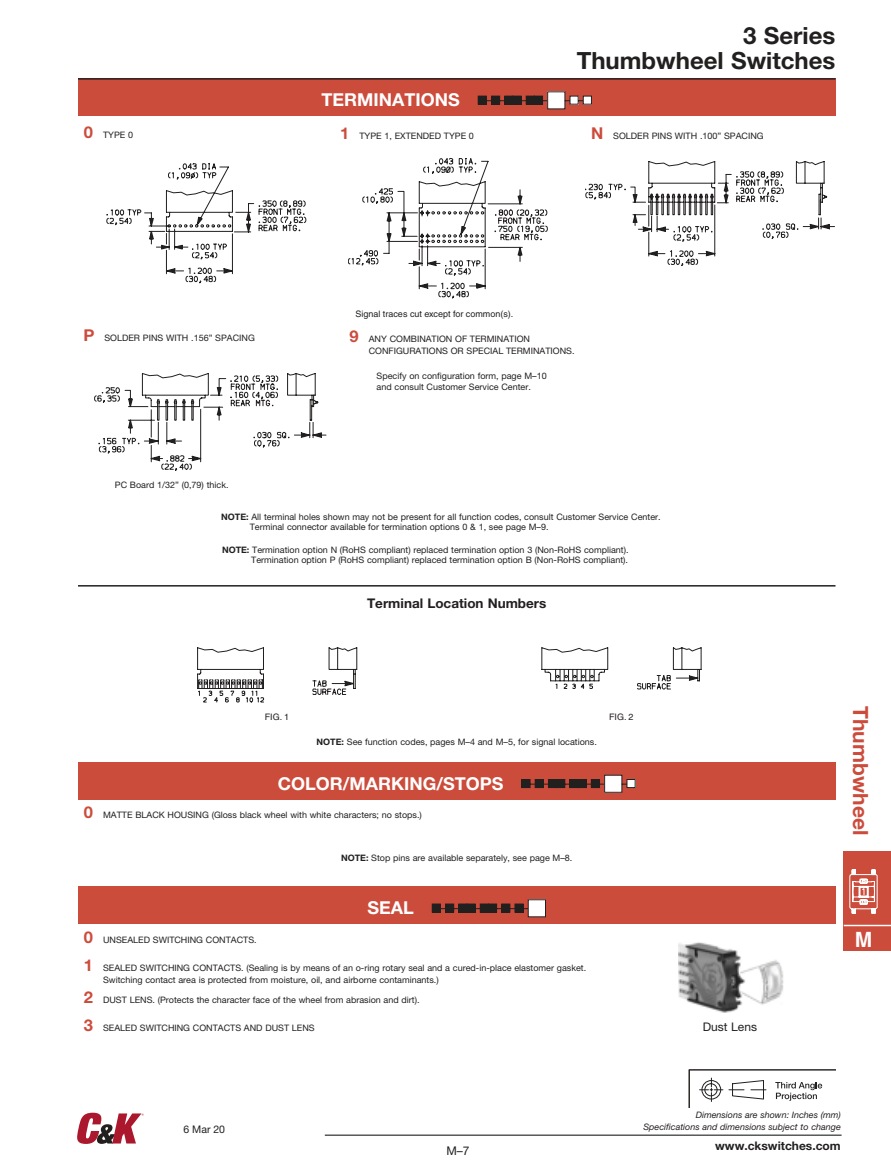
<style>
.page{position:relative;width:891px;height:1175px;background:#fff}
.page>*{position:absolute;margin:0;border:0;box-sizing:border-box;transform-origin:0 0}
.t1{font:700 23.7px/25.2px "Helvetica Neue LT Std";color:#221f1f;text-align:right}
.t2{font:700 21px "Helvetica Neue";letter-spacing:.005em;color:#cc4c3c}
.t3{font:700 21px "Helvetica";color:#fff}
.t4{font:700 17.85px "Helvetica Neue LT Std";color:#fff}
.t5{font:700 13.35px "Helvetica Neue LT Std";color:#221f1f}
.t6{font:12px "Helvetica Neue LT Std";color:#221f1f}
.t7{font:700 11.85px "Helvetica Neue LT Std";color:#221f1f}
.t8{font:11.85px "Helvetica Neue LT Std";color:#221f1f}
.t9{font:10.5px "Helvetica Neue LT Std";color:#221f1f}
.t10{font:8.85px/10.4px "Helvetica Neue LT Std";color:#221f1f}
.t11{font:italic 8.85px/11.9px "Helvetica Neue LT Std";color:#221f1f;text-align:right}
.t12{font:8.85px "Helvetica";color:#221f1f}
.s1{font-weight:700;font-size:16.35px;color:#cc4c3c}
.s2{font-weight:700}
</style>
<div class="page">
<hr style="left:325px;top:1134px;width:517px;height:1px;background:#57585a">
<svg style="left:77px;top:1112px;width:67px;height:31px"></svg>
<svg style="left:688px;top:1069px;width:148px;height:38px"></svg>
<div style="left:78px;top:762px;width:758px;height:37px;background:#cc4c3c"></div>
<svg style="left:522px;top:779px;width:26px;height:9px"></svg>
<div style="left:548px;top:779px;width:9px;height:8px;background:#221f1f"></div>
<div style="left:548px;top:779px;width:9px;height:9px;border:1px solid #221f1f"></div>
<svg style="left:556px;top:779px;width:14px;height:9px"></svg>
<div style="left:570px;top:779px;width:8px;height:8px;background:#221f1f"></div>
<div style="left:570px;top:779px;width:8px;height:9px;border:1px solid #221f1f"></div>
<svg style="left:577px;top:775px;width:51px;height:17px"></svg>
<div style="left:627px;top:779px;width:8px;height:8px;background:#fff"></div>
<div style="left:627px;top:779px;width:8px;height:9px;border:1px solid #221f1f"></div>
<div style="left:78px;top:886px;width:758px;height:37px;background:#cc4c3c"></div>
<svg style="left:432px;top:903px;width:26px;height:9px"></svg>
<div style="left:459px;top:904px;width:8px;height:8px;background:#221f1f"></div>
<div style="left:458px;top:903px;width:9px;height:9px;border:1px solid #221f1f"></div>
<svg style="left:466px;top:903px;width:14px;height:9px"></svg>
<div style="left:480px;top:904px;width:8px;height:8px;background:#221f1f"></div>
<div style="left:480px;top:903px;width:9px;height:9px;border:1px solid #221f1f"></div>
<svg style="left:488px;top:903px;width:40px;height:9px"></svg>
<div style="left:528px;top:899px;width:18px;height:17px;background:#fff"></div>
<div style="left:528px;top:899px;width:18px;height:18px;border:1px solid #221f1f"></div>
<img style="left:679px;top:942px;width:105px;height:71px">
<svg style="left:106px;top:163px;width:200px;height:120px"></svg>
<svg style="left:348px;top:158px;width:200px;height:141px"></svg>
<svg style="left:585px;top:161px;width:250px;height:105px"></svg>
<svg style="left:94px;top:373px;width:232px;height:98px"></svg>
<svg style="left:197px;top:647px;width:160px;height:56px"></svg>
<svg style="left:542px;top:647px;width:159px;height:43px"></svg>
<hr style="left:78px;top:585px;width:758px;height:1px;background:#221f1f">
<div style="left:78px;top:79px;width:758px;height:37px;background:#cc4c3c"></div>
<svg style="left:478px;top:95px;width:27px;height:10px"></svg>
<div style="left:505px;top:96px;width:8px;height:8px;background:#221f1f"></div>
<div style="left:504px;top:96px;width:9px;height:8px;border:1px solid #221f1f"></div>
<svg style="left:512px;top:95px;width:15px;height:10px"></svg>
<div style="left:526px;top:96px;width:8px;height:8px;background:#221f1f"></div>
<svg style="left:534px;top:91px;width:50px;height:18px"></svg>
<div style="left:583px;top:96px;width:8px;height:8px;background:#fff"></div>
<div style="left:583px;top:96px;width:9px;height:8px;border:1px solid #221f1f"></div>
<hr style="left:78px;top:78px;width:758px;height:2px;background:#221f1f">
<div style="left:844px;top:851px;width:47px;height:100px;background:#cc4c3c"></div>
<hr style="left:844px;top:924px;width:47px;height:2px;background:#fff">
<svg style="left:849px;top:869px;width:29px;height:45px"></svg>
<h3 class="t4" style="left:322px;top:93px;width:140px">TERMINATIONS</h3>
<h1 class="t1" style="left:577px;top:25px;width:260px">3 Series<br>Thumbwheel Switches</h1>
<p class="t10" style="left:84px;top:130px;width:51px"><span class="s1">0</span> TYPE 0</p>
<p class="t10" style="left:340px;top:131px;width:135px"><span class="s1">1</span> TYPE 1, EXTENDED TYPE 0</p>
<p class="t10" style="left:591px;top:131px;width:174px"><span class="s1">N</span> SOLDER PINS WITH .100” SPACING</p>
<p class="t10" style="left:83px;top:333px;width:173px"><span class="s1">P</span> SOLDER PINS WITH .156” SPACING</p>
<p class="t10" style="left:115px;top:481px;width:115px">PC Board 1/32” (0,79) thick.</p>
<p class="t12" style="left:355px;top:310px;width:159px">Signal traces cut except for common(s).</p>
<p class="t10" style="left:369px;top:334px;width:207px;line-height:11.9px;text-indent:-19px"><span class="s1">9</span> ANY COMBINATION OF TERMINATION<br>CONFIGURATIONS OR SPECIAL TERMINATIONS.</p>
<p class="t10" style="left:377px;top:372px;width:172px">Specify on configuration form, page M–10 and consult Customer Service Center.</p>
<p class="t10" style="left:250px;top:512px;width:412px;text-indent:-29px"><span class="s2">NOTE:</span> All terminal holes shown may not be present for all function codes, consult Customer Service Center.<br>Terminal connector available for termination options 0 &amp; 1, see page M–9.</p>
<p class="t10" style="left:222px;top:545px;width:408px;text-align:right"><span class="s2">NOTE:</span> Termination option N (RoHS compliant) replaced termination option 3 (Non-RoHS compliant).<br>Termination option P (RoHS compliant) replaced termination option B (Non-RoHS compliant).</p>
<h3 class="t5" style="left:367px;top:598px;width:181px">Terminal Location Numbers</h3>
<p class="t12" style="left:265px;top:712px;width:26px">FIG. 1</p>
<p class="t12" style="left:609px;top:712px;width:26px">FIG. 2</p>
<p class="t10" style="left:317px;top:737px;width:282px"><span class="s2">NOTE:</span> See function codes, pages M–4 and M–5, for signal locations.</p>
<h3 class="t4" style="left:278px;top:776px;width:227px">COLOR/MARKING/STOPS</h3>
<p class="t10" style="left:84px;top:810px;width:340px"><span class="s1">0</span> MATTE BLACK HOUSING (Gloss black wheel with white characters; no stops.)</p>
<p class="t10" style="left:341px;top:853px;width:233px"><span class="s2">NOTE:</span> Stop pins are available separately, see page M–8.</p>
<p class="t10" style="left:84px;top:935px;width:174px"><span class="s1">0</span> UNSEALED SWITCHING CONTACTS.</p>
<h3 class="t4" style="left:368px;top:901px;width:48px">SEAL</h3>
<p class="t10" style="left:103px;top:962px;width:485px;line-height:11.9px;text-indent:-19px"><span class="s1">1</span> SEALED SWITCHING CONTACTS. (Sealing is by means of an o-ring rotary seal and a cured-in-place elastomer gasket.<br>Switching contact area is protected from moisture, oil, and airborne contaminants.)</p>
<p class="t10" style="left:84px;top:995px;width:337px"><span class="s1">2</span> DUST LENS. (Protects the character face of the wheel from abrasion and dirt).</p>
<p class="t10" style="left:84px;top:1023px;width:232px"><span class="s1">3</span> SEALED SWITCHING CONTACTS AND DUST LENS</p>
<h3 class="t8" style="left:703px;top:1022px;width:56px">Dust Lens</h3>
<h2 class="t2" style="left:873px;top:705px;width:131px;rotate:90deg">Thumbwheel</h2>
<h2 class="t3" style="left:855px;top:927px;width:19px">M</h2>
<p class="t9" style="left:184px;top:1124px;width:43px">6 Mar 20</p>
<h3 class="t6" style="left:446px;top:1146px;width:25px">M–7</h3>
<p class="t11" style="left:643px;top:1109px;width:199px">Dimensions are shown: Inches (mm)<br>Specifications and dimensions subject to change</p>
<h3 class="t7" style="left:715px;top:1141px;width:127px">www.ckswitches.com</h3>
</div>
